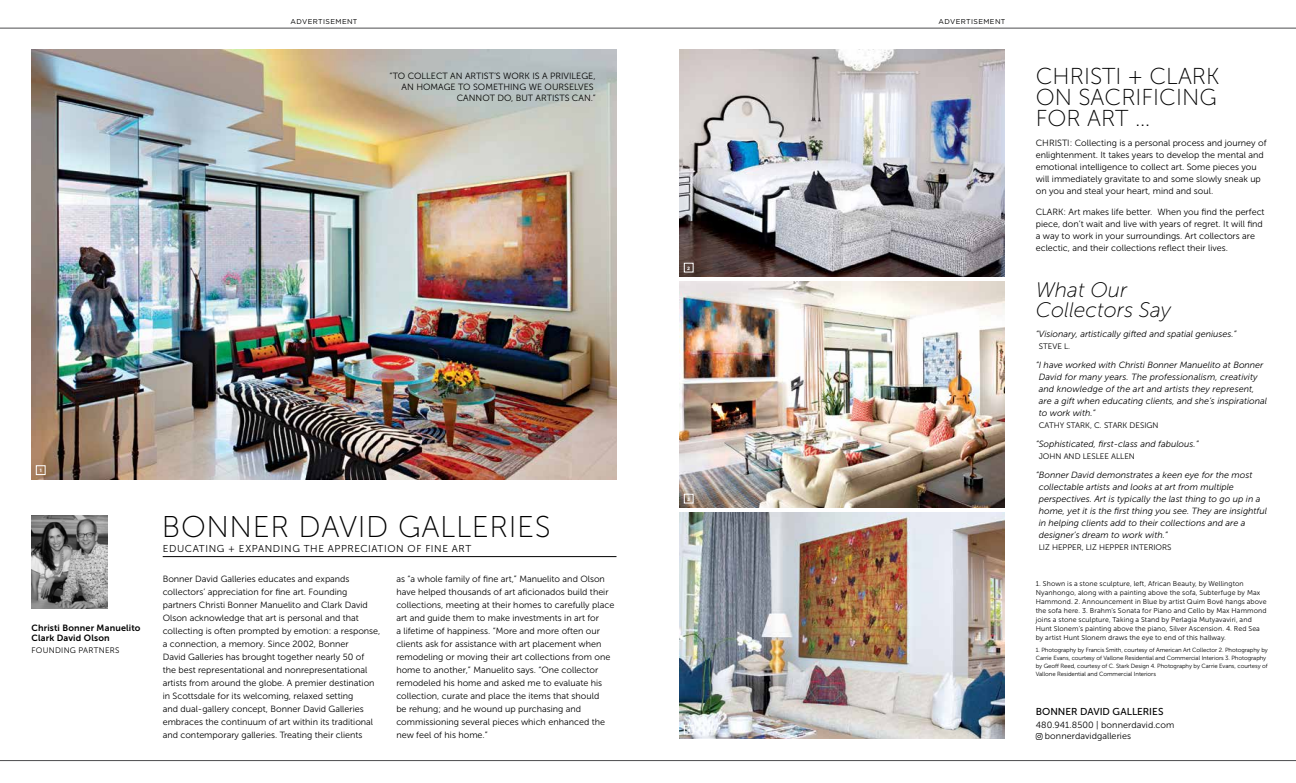
<style>
.page{position:relative;width:1296px;height:783px;background:#fff}
.page>*{position:absolute;margin:0;border:0;box-sizing:border-box;transform-origin:0 0}
.t1{font:30px "Museo Sans 100";letter-spacing:.02em;color:#000}
.t2{font:23px/21px "Museo Sans 100";color:#000}
.t3{font:italic 21px/20px "Museo Sans 100";color:#000}
.t4{font:10px "Museo Sans 300";letter-spacing:.06em;color:#000}
.t5{font:10px "Museo Sans 500";color:#000}
.t6{font:9px/13px "Museo Sans 300";color:#000}
.t7{font:italic 9px/12px "Museo Sans 300";color:#000}
.t8{font:9px/10px "Museo Sans 700";letter-spacing:.02em;color:#000}
.t9{font:8px "Museo Sans 300";color:#000}
.t10{font:8px "Museo Sans 300";letter-spacing:.035em;color:#000}
.t11{font:7px/9px "Museo Sans 300";letter-spacing:.015em;color:#000}
.t12{font:7px "Gotham";letter-spacing:.05em;color:#000}
.t13{font:6px/8px "Museo Sans 300";letter-spacing:-.01em;color:#000}
.t14{font:700 4.7px "Gotham";color:#fff}
</style>
<div class="page">
<img style="left:32px;top:50px;width:584px;height:429px">
<hr style="left:0;top:760px;width:1296px;height:1px;background:#4d4d4f">
<hr style="left:0;top:28px;width:1296px;height:1px;background:#4d4d4f">
<svg style="left:1036px;top:733px;width:6px;height:7px"></svg>
<hr style="left:163px;top:556px;width:453px;height:1px;background:#000">
<img style="left:32px;top:516px;width:75px;height:92px">
<div style="left:36px;top:466px;width:9px;height:9px;border:1px solid #fff"></div>
<img style="left:680px;top:281px;width:325px;height:227px">
<div style="left:684px;top:494px;width:9px;height:9px;border:1px solid #fff"></div>
<img style="left:680px;top:512px;width:325px;height:227px">
<div style="left:684px;top:725px;width:9px;height:9px;border:1px solid #fff"></div>
<img style="left:680px;top:50px;width:325px;height:227px">
<div style="left:684px;top:263px;width:9px;height:9px;border:1px solid #fff"></div>
<p class="t12" style="left:291px;top:17px;width:68px">ADVERTISEMENT</p>
<p class="t12" style="left:939px;top:17px;width:68px">ADVERTISEMENT</p>
<p class="t6" style="left:390px;top:71px;width:208px;line-height:11px;text-align:right">“TO COLLECT AN ARTIST’S WORK IS A PRIVILEGE,<br>AN HOMAGE TO SOMETHING WE OURSELVES<br>CANNOT DO, BUT ARTISTS CAN.”</p>
<p class="t14" style="left:687px;top:265px;width:4px">2</p>
<p class="t14" style="left:40px;top:467px;width:3px">1</p>
<p class="t8" style="left:32px;top:623px;width:111px">Christi Bonner Manuelito<br>Clark David Olson</p>
<p class="t10" style="left:32px;top:646px;width:89px">FOUNDING PARTNERS</p>
<h1 class="t1" style="left:162px;top:511px;width:390px">BONNER DAVID GALLERIES</h1>
<p class="t4" style="left:163px;top:543px;width:310px">EDUCATING + EXPANDING THE APPRECIATION OF FINE ART</p>
<p class="t6" style="left:163px;top:573px;width:219px">Bonner David Galleries educates and expands collectors’ appreciation for fine art. Founding partners Christi Bonner Manuelito and Clark David Olson acknowledge that art is personal and that collecting is often prompted by emotion: a response, a connection, a memory. Since 2002, Bonner<br>David Galleries has brought together nearly 50 of<br>the best representational and nonrepresentational artists from around the globe. A premier destination in Scottsdale for its welcoming, relaxed setting<br>and dual-gallery concept, Bonner David Galleries embraces the continuum of art within its traditional and contemporary galleries. Treating their clients</p>
<p class="t6" style="left:396px;top:573px;width:219px">as “a whole family of fine art,” Manuelito and Olson have helped thousands of art aficionados build their collections, meeting at their homes to carefully place art and guide them to make investments in art for<br>a lifetime of happiness. “More and more often our clients ask for assistance with art placement when remodeling or moving their art collections from one home to another,” Manuelito says. “One collector remodeled his home and asked me to evaluate his collection, curate and place the items that should<br>be rehung; and he wound up purchasing and commissioning several pieces which enhanced the new feel of his home.”</p>
<p class="t14" style="left:687px;top:496px;width:4px">3</p>
<p class="t14" style="left:687px;top:727px;width:5px">4</p>
<h2 class="t2" style="left:1036px;top:66px;width:185px">CHRISTI + CLARK<br>ON SACRIFICING<br>FOR ART …</h2>
<p class="t6" style="left:1036px;top:137px;width:232px;line-height:12px">CHRISTI: Collecting is a personal process and journey of enlightenment. It takes years to develop the mental and emotional intelligence to collect art. Some pieces you will immediately gravitate to and some slowly sneak up on you and steal your heart, mind and soul.</p>
<p class="t6" style="left:1036px;top:205px;width:230px;line-height:12px">CLARK: Art makes life better. When you find the perfect piece, don’t wait and live with years of regret. It will find a way to work in your surroundings. Art collectors are eclectic, and their collections reflect their lives.</p>
<h3 class="t3" style="left:1036px;top:280px;width:137px">What Our<br>Collectors Say</h3>
<p class="t7" style="left:1036px;top:328px;width:202px">“Visionary, artistically gifted and spatial geniuses.”</p>
<p class="t9" style="left:1039px;top:342px;width:33px">STEVE L.</p>
<p class="t7" style="left:1039px;top:359px;width:230px;text-indent:-3px">“I have worked with Christi Bonner Manuelito at Bonner David for many years. The professionalism, creativity and knowledge of the art and artists they represent, are a gift when educating clients, and she’s inspirational to work with.”</p>
<p class="t9" style="left:1039px;top:421px;width:121px">CATHY STARK, C. STARK DESIGN</p>
<p class="t7" style="left:1036px;top:438px;width:164px">“Sophisticated, first-class and fabulous.”</p>
<p class="t9" style="left:1039px;top:452px;width:98px">JOHN AND LESLEE ALLEN</p>
<p class="t7" style="left:1039px;top:469px;width:230px;text-indent:-3px">“Bonner David demonstrates a keen eye for the most collectable artists and looks at art from multiple perspectives. Art is typically the last thing to go up in a home, yet it is the first thing you see. They are insightful in helping clients add to their collections and are a designer’s dream to work with.”</p>
<p class="t9" style="left:1039px;top:543px;width:134px">LIZ HEPPER, LIZ HEPPER INTERIORS</p>
<p class="t11" style="left:1036px;top:579px;width:232px">1. Shown is a stone sculpture, left, African Beauty, by Wellington Nyanhongo, along with a painting above the sofa, Subterfuge by Max Hammond. 2. Announcement in Blue by artist Quim Bové hangs above the sofa here. 3. Brahm’s Sonata for Piano and Cello by Max Hammond joins a stone sculpture, Taking a Stand by Perlagia Mutyavaviri, and Hunt Slonem’s painting above the piano, Silver Ascension. 4. Red Sea by artist Hunt Slonem draws the eye to end of this hallway.</p>
<p class="t13" style="left:1036px;top:646px;width:234px">1. Photography by Francis Smith, courtesy of American Art Collector 2. Photography by Carrie Evans, courtesy of Vallone Residential and Commercial Interiors 3. Photography by Geoff Reed, courtesy of C. Stark Design 4. Photography by Carrie Evans, courtesy of Vallone Residential and Commercial Interiors</p>
<p class="t5" style="left:1036px;top:706px;width:129px">BONNER DAVID GALLERIES</p>
<p class="t6" style="left:1045px;top:720px;width:131px;line-height:10.8px;text-indent:-9px">480.941.8500 | bonnerdavid.com bonnerdavidgalleries</p>
</div>
